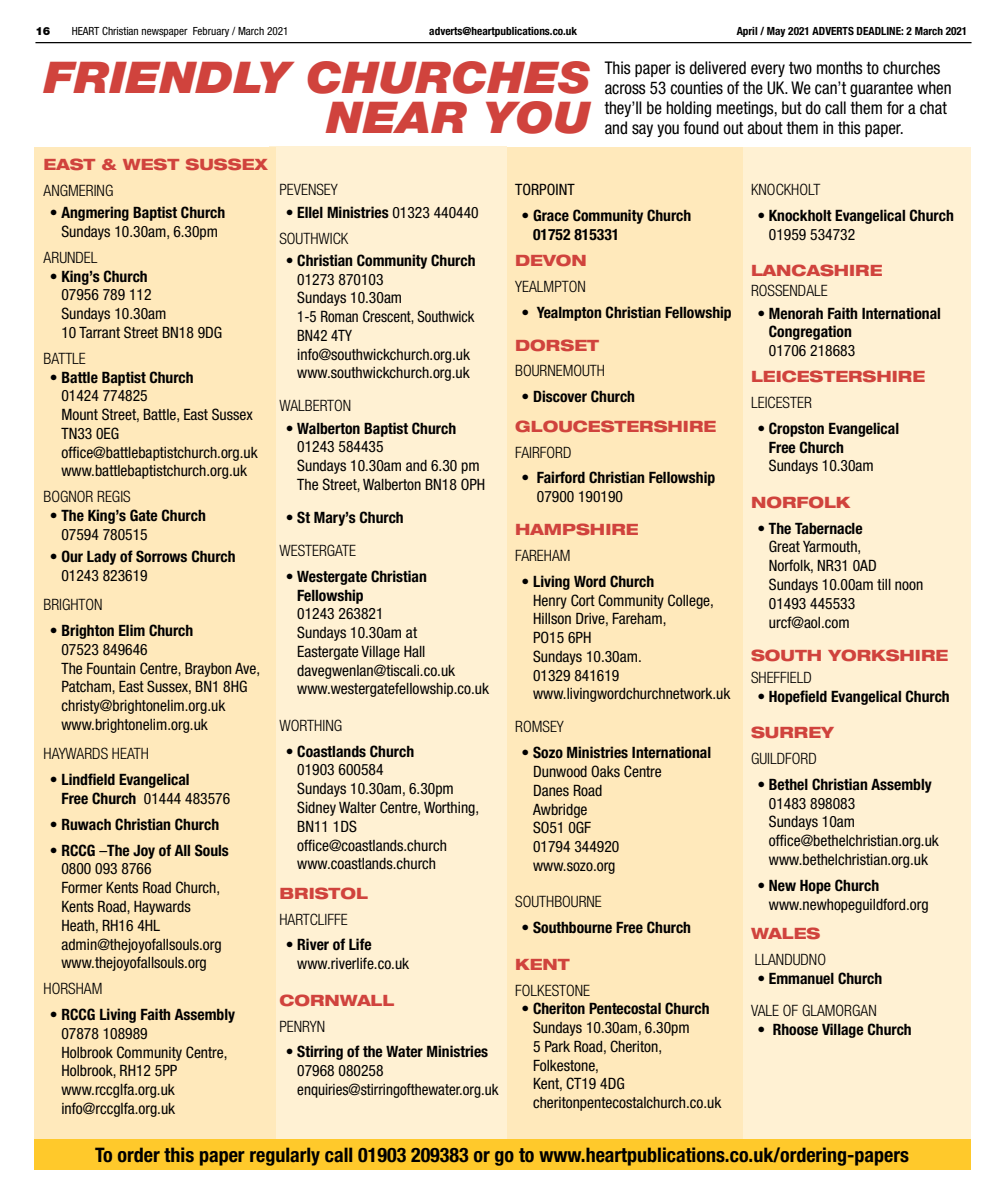
<style>
.page{position:relative;width:1007px;height:1188px;background:#fff}
.page>*{position:absolute;margin:0;border:0;box-sizing:border-box;transform-origin:0 0}
.t1{font:italic 900 43.75px/40px "Helvetica Neue LT";color:#d0433d;text-align:right;scale:1.1 1}
.t2{font:700 condensed 20px "Helvetica Neue LT";color:#000}
.t3{font:condensed 17.5px/20px "Helvetica Neue LT";color:#000}
.t4{font:condensed 15.62px/18.8px "Helvetica Neue LT";color:#000}
.t5{font:700 condensed 15.62px/18.8px "Helvetica Neue LT";color:#000}
.t6{font:300 condensed 15.62px/32.9px "Helvetica Neue LT";color:#000;text-align:center}
.t7{font:800 expanded 15.62px/29.4px "Helvetica Neue LT";color:#d0433d}
.t8{font:700 condensed 11.25px "Helvetica Neue LT";color:#000}
.t9{font:condensed 11.25px "Helvetica Neue LT";color:#000}
.t10{font:900 11.25px "Helvetica Neue LT";color:#000}
.s1{font-weight:700}
.s2{font-weight:400}
.s3{font-weight:300}
.s4{font-weight:800;font-stretch:expanded;color:#d0433d}
.s5{font-weight:400;font-stretch:condensed;color:#000}
.s6{font-weight:700;font-stretch:condensed;color:#000}
</style>
<div class="page">
<hr style="left:35px;top:42px;width:936px;height:1px;background:#000">
<div style="left:737px;top:147px;width:232px;height:1021px;background:#fff1d3"></div>
<div style="left:500px;top:147px;width:242px;height:1021px;background:#ffe9bb"></div>
<div style="left:269px;top:146px;width:238px;height:1021px;background:#fff1d3"></div>
<div style="left:34px;top:147px;width:241px;height:1021px;background:#ffe9bb"></div>
<div style="left:34px;top:1138px;width:935px;height:30px;background:#ffc92b"></div>
<p class="t10" style="left:35px;top:24px;width:17px">16</p>
<p class="t9" style="left:72px;top:24px;width:218px">HEART Christian newspaper February / March 2021</p>
<p class="t8" style="left:429px;top:24px;width:149px">adverts@heartpublications.co.uk</p>
<p class="t8" style="left:736px;top:24px;width:232px">April / May 2021 ADVERTS DEADLINE: 2 March 2021</p>
<h1 class="t1" style="left:44px;top:57px;width:498px">FRIENDLY CHURCHES<br>NEAR YOU</h1>
<p class="t3" style="left:604px;top:58px;width:348px">This paper is delivered every two months to churches across 53 counties of the UK. We can’t guarantee when they’ll be holding meetings, but do call them for a chat and say you found out about them in this paper.</p>
<p class="t7" style="left:44px;top:149px;width:225px">EAST &amp; WEST SUSSEX</p>
<p class="t6" style="left:44px;top:174px;width:71px">ANGMERING</p>
<p class="t4" style="left:50px;top:203px;width:177px;text-align:center">• <span class="s1">Angmering Baptist Church<br></span>Sundays 10.30am, 6.30pm</p>
<p class="t6" style="left:44px;top:241px;width:55px">ARUNDEL</p>
<p class="t4" style="left:61px;top:266px;width:162px;text-indent:-12px">• <span class="s1">King’s Church<br></span>07956 789 112<br>Sundays 10.30am<br>10 Tarrant Street BN18 9DG</p>
<p class="t6" style="left:44px;top:341px;width:44px">BATTLE</p>
<p class="t4" style="left:61px;top:367px;width:198px;text-indent:-12px">• <span class="s1">Battle Baptist Church<br></span>01424 774825<br>Mount Street, Battle, East Sussex<br>TN33 0EG office@battlebaptistchurch.org.uk www.battlebaptistchurch.org.uk</p>
<p class="t6" style="left:44px;top:480px;width:89px">BOGNOR REGIS</p>
<p class="t5" style="left:61px;top:505px;width:146px;text-indent:-12px"><span class="s2">•</span> The King’s Gate Church<br><span class="s2">07594 780515</span></p>
<p class="t5" style="left:61px;top:546px;width:176px;text-indent:-12px"><span class="s2">•</span> Our Lady of Sorrows Church<br><span class="s2">01243 823619</span></p>
<p class="t6" style="left:44px;top:588px;width:61px">BRIGHTON</p>
<p class="t4" style="left:61px;top:621px;width:200px;text-indent:-12px">• <span class="s1">Brighton Elim Church<br></span>07523 849646<br>The Fountain Centre, Braybon Ave,<br>Patcham, East Sussex, BN1 8HG christy@brightonelim.org.uk www.brightonelim.org.uk</p>
<p class="t6" style="left:44px;top:737px;width:107px">HAYWARDS HEATH</p>
<p class="t5" style="left:61px;top:769px;width:170px;text-indent:-12px"><span class="s2">•</span> Lindfield Evangelical<br>Free Church <span class="s2">01444 483576</span></p>
<p class="t5" style="left:50px;top:814px;width:171px"><span class="s2">•</span> Ruwach Christian Church</p>
<p class="t4" style="left:61px;top:840px;width:169px;text-indent:-12px">• <span class="s1">RCCG</span> –<span class="s1">The Joy of All Souls<br></span>0800 093 8766<br>Former Kents Road Church,<br>Kents Road, Haywards<br>Heath, RH16 4HL admin@thejoyofallsouls.org www.thejoyofallsouls.org</p>
<p class="t6" style="left:44px;top:971px;width:60px">HORSHAM</p>
<p class="t4" style="left:61px;top:1004px;width:175px;text-indent:-12px">• <span class="s1">RCCG Living Faith Assembly<br></span>07878 108989<br>Holbrook Community Centre,<br>Holbrook, RH12 5PP www.rccglfa.org.uk info@rccglfa.org.uk</p>
<p class="t6" style="left:279px;top:173px;width:60px">PEVENSEY</p>
<p class="t5" style="left:279px;top:199px;width:201px;line-height:25.9px;text-indent:6px"><span class="s2">•</span> Ellel Ministries <span class="s2">01323 440440<br></span><span class="s3">SOUTHWICK</span></p>
<p class="t4" style="left:297px;top:251px;width:180px;text-indent:-12px">• <span class="s1">Christian Community Church<br></span>01273 870103<br>Sundays 10.30am<br>1-5 Roman Crescent, Southwick<br>BN42 4TY info@southwickchurch.org.uk www.southwickchurch.org.uk</p>
<p class="t6" style="left:279px;top:389px;width:73px">WALBERTON</p>
<p class="t4" style="left:297px;top:418px;width:189px;text-indent:-12px">• <span class="s1">Walberton Baptist Church<br></span>01243 584435<br>Sundays 10.30am and 6.30 pm<br>The Street, Walberton BN18 OPH</p>
<p class="t5" style="left:279px;top:500px;width:126px;line-height:32.9px;text-indent:6px"><span class="s2">•</span> St Mary’s Church<br><span class="s3">WESTERGATE</span></p>
<p class="t5" style="left:297px;top:566px;width:131px;text-indent:-12px"><span class="s2">•</span> Westergate Christian<br>Fellowship</p>
<p class="t4" style="left:297px;top:604px;width:193px">01243 263821<br>Sundays 10.30am at<br>Eastergate Village Hall davegwenlan@tiscali.co.uk www.westergatefellowship.co.uk</p>
<p class="t6" style="left:279px;top:708px;width:64px">WORTHING</p>
<p class="t4" style="left:297px;top:741px;width:183px;text-indent:-12px">• <span class="s1">Coastlands Church<br></span>01903 600584<br>Sundays 10.30am, 6.30pm<br>Sidney Walter Centre, Worthing,<br>BN11 1DS office@coastlands.church www.coastlands.church</p>
<p class="t7" style="left:279px;top:877px;width:90px">BRISTOL</p>
<p class="t6" style="left:279px;top:902px;width:70px">HARTCLIFFE</p>
<p class="t4" style="left:297px;top:935px;width:113px;text-indent:-12px">• <span class="s1">River of Life </span>www.riverlife.co.uk</p>
<p class="t7" style="left:279px;top:984px;width:116px">CORNWALL</p>
<p class="t6" style="left:279px;top:1009px;width:47px">PENRYN</p>
<p class="t4" style="left:297px;top:1042px;width:203px;text-indent:-12px">• <span class="s1">Stirring of the Water Ministries<br></span>07968 080258 enquiries@stirringofthewater.org.uk</p>
<p class="t4" style="left:515px;top:180px;width:61px">TORPOINT</p>
<p class="t5" style="left:533px;top:206px;width:160px;text-indent:-12px"><span class="s2">•</span> Grace Community Church<br>01752 815331</p>
<p class="t7" style="left:515px;top:245px;width:73px">DEVON</p>
<p class="t6" style="left:515px;top:269px;width:72px">YEALMPTON</p>
<p class="t5" style="left:515px;top:295px;width:218px;line-height:32.9px;text-indent:6px"><span class="s2">•</span> Yealmpton Christian Fellowship<br><span class="s4">DORSET</span></p>
<p class="t6" style="left:515px;top:354px;width:91px">BOURNEMOUTH</p>
<p class="t7" style="left:515px;top:381px;width:202px;text-indent:6px"><span class="s5">•</span> <span class="s6">Discover Church<br></span>GLOUCESTERSHIRE</p>
<p class="t6" style="left:515px;top:435px;width:58px">FAIRFORD</p>
<p class="t5" style="left:536px;top:468px;width:180px;text-indent:-15px"><span class="s2">•</span> Fairford Christian Fellowship<br><span class="s2">07900 190190</span></p>
<p class="t7" style="left:515px;top:514px;width:125px">HAMPSHIRE</p>
<p class="t6" style="left:515px;top:539px;width:57px">FAREHAM</p>
<p class="t4" style="left:533px;top:571px;width:199px;text-indent:-12px">• <span class="s1">Living Word Church<br></span>Henry Cort Community College,<br>Hillson Drive, Fareham,<br>PO15 6PH<br>Sundays 10.30am.<br>01329 841619 www.livingwordchurchnetwork.uk</p>
<p class="t6" style="left:515px;top:710px;width:50px">ROMSEY</p>
<p class="t4" style="left:533px;top:743px;width:180px;text-indent:-12px">• <span class="s1">Sozo Ministries International<br></span>Dunwood Oaks Centre<br>Danes Road<br>Awbridge<br>SO51 0GF<br>01794 344920<br>www.sozo.org</p>
<p class="t6" style="left:515px;top:885px;width:88px">SOUTHBOURNE</p>
<p class="t5" style="left:521px;top:917px;width:171px"><span class="s2">•</span> Southbourne Free Church</p>
<p class="t7" style="left:515px;top:948px;width:56px">KENT</p>
<p class="t6" style="left:515px;top:973px;width:76px">FOLKESTONE</p>
<p class="t4" style="left:533px;top:999px;width:190px;text-indent:-12px">• <span class="s1">Cheriton Pentecostal Church<br></span>Sundays 10.30am, 6.30pm<br>5 Park Road, Cheriton,<br>Folkestone,<br>Kent, CT19 4DG cheritonpentecostalchurch.co.uk</p>
<p class="t6" style="left:751px;top:173px;width:71px">KNOCKHOLT</p>
<p class="t5" style="left:768px;top:206px;width:186px;text-indent:-12px"><span class="s2">•</span> Knockholt Evangelical Church<br><span class="s2">01959 534732</span></p>
<p class="t7" style="left:751px;top:255px;width:133px">LANCASHIRE</p>
<p class="t6" style="left:751px;top:274px;width:78px">ROSSENDALE</p>
<p class="t5" style="left:768px;top:303px;width:173px;text-indent:-12px"><span class="s2">•</span> Menorah Faith International<br>Congregation</p>
<p class="t4" style="left:768px;top:341px;width:88px">01706 218683</p>
<p class="t7" style="left:751px;top:361px;width:175px">LEICESTERSHIRE</p>
<p class="t6" style="left:751px;top:386px;width:62px">LEICESTER</p>
<p class="t5" style="left:768px;top:418px;width:132px;text-indent:-12px"><span class="s2">•</span> Cropston Evangelical<br>Free Church</p>
<p class="t4" style="left:768px;top:456px;width:106px">Sundays 10.30am</p>
<p class="t7" style="left:751px;top:487px;width:101px">NORFOLK</p>
<p class="t4" style="left:768px;top:518px;width:156px;text-indent:-12px">• <span class="s1">The Tabernacle<br></span>Great Yarmouth,<br>Norfolk, NR31 0AD<br>Sundays 10.00am till noon<br>01493 445533 urcf@aol.com</p>
<p class="t7" style="left:751px;top:639px;width:199px">SOUTH YORKSHIRE</p>
<p class="t6" style="left:751px;top:660px;width:62px">SHEFFIELD</p>
<p class="t5" style="left:757px;top:686px;width:194px"><span class="s2">•</span> Hopefield Evangelical Church</p>
<p class="t7" style="left:751px;top:717px;width:84px">SURREY</p>
<p class="t6" style="left:751px;top:741px;width:67px">GUILDFORD</p>
<p class="t4" style="left:768px;top:774px;width:171px;text-indent:-12px">• <span class="s1">Bethel Christian Assembly<br></span>01483 898083<br>Sundays 10am office@bethelchristian.org.uk www.bethelchristian.org.uk</p>
<p class="t4" style="left:768px;top:875px;width:161px;text-indent:-12px">• <span class="s1">New Hope Church </span>www.newhopeguildford.org</p>
<p class="t7" style="left:751px;top:917px;width:71px">WALES</p>
<p class="t6" style="left:754px;top:942px;width:73px">LLANDUDNO</p>
<p class="t6" style="left:751px;top:961px;width:133px"><span class="s2">•</span> <span class="s1">Emmanuel Church<br></span>VALE OF GLAMORGAN</p>
<p class="t5" style="left:757px;top:1019px;width:156px"><span class="s2">•</span> Rhoose Village Church</p>
<p class="t2" style="left:95px;top:1142px;width:815px">To order this paper regularly call 01903 209383 or go to www.heartpublications.co.uk/ordering-papers</p>
</div>
